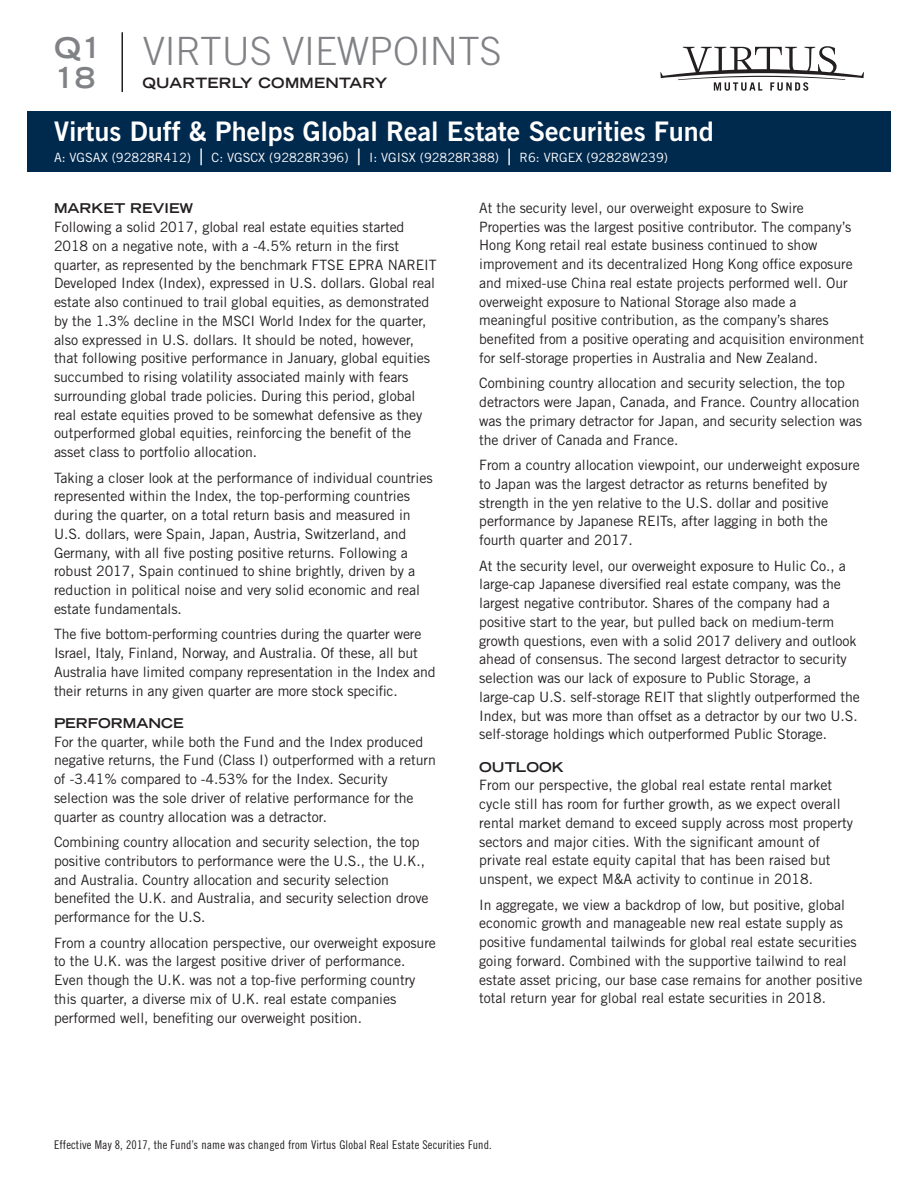
<style>
.page{position:relative;width:918px;height:1188px;background:#fff}
.page>*{position:absolute;margin:0;border:0;box-sizing:border-box;transform-origin:0 0}
.t1{font:300 39px "Trade Gothic LT Std";color:#808285}
.t2{font:700 expanded 28.5px/30px "Trade Gothic LH";color:#808285}
.t3{font:27px "Trade Gothic LT Std Bd 2";color:#fff}
.t4{font:14.25px/18.8px "Trade Gothic LT Std";letter-spacing:-.005em;color:#231f20}
.t5{font:700 expanded 14.25px "Trade Gothic LH";letter-spacing:.02em;color:#231f20}
.t6{font:700 expanded 13.5px "Trade Gothic LH";color:#231f20}
.t7{font:12.75px "Trade Gothic LT Std";color:#fff}
.t8{font:12px "Trade Gothic LT Std Cn 18";letter-spacing:.01em;color:#231f20}
.s1{font-size:22.5px}
</style>
<div class="page">
<hr style="left:122px;top:32px;width:1px;height:60px;background:#231f20">
<div style="left:27px;top:111px;width:864px;height:61px;background:#00294e"></div>
<svg style="left:660px;top:46px;width:204px;height:45px"></svg>
<h1 class="t1" style="left:143px;top:28px;width:360px">VIRTUS VIEWPOINTS</h1>
<p class="t5" style="left:142px;top:74px;width:246px">QUARTERLY COMMENTARY</p>
<h2 class="t2" style="left:54px;top:32px;width:49px">Q1<br>18</h2>
<h3 class="t3" style="left:54px;top:115px;width:661px">Virtus Duff &amp; Phelps Global Real Estate Securities Fund</h3>
<p class="t7" style="left:54px;top:150px;width:616px">A: VGSAX (92828R412) <span class="s1">|</span> C: VGSCX (92828R396) <span class="s1">|</span> I: VGISX (92828R388) <span class="s1">|</span> R6: VRGEX (92828W239)</p>
<p class="t6" style="left:54px;top:200px;width:141px">MARKET REVIEW</p>
<p class="t4" style="left:54px;top:217px;width:384px">Following a solid 2017, global real estate equities started 2018 on a negative note, with a -4.5% return in the first quarter, as represented by the benchmark FTSE EPRA NAREIT Developed Index (Index), expressed in U.S. dollars. Global real estate also continued to trail global equities, as demonstrated by the 1.3% decline in the MSCI World Index for the quarter, also expressed in U.S. dollars. It should be noted, however, that following positive performance in January, global equities succumbed to rising volatility associated mainly with fears surrounding global trade policies. During this period, global real estate equities proved to be somewhat defensive as they outperformed global equities, reinforcing the benefit of the asset class to portfolio allocation.</p>
<p class="t4" style="left:54px;top:468px;width:380px">Taking a closer look at the performance of individual countries represented within the Index, the top-performing countries during the quarter, on a total return basis and measured in U.S. dollars, were Spain, Japan, Austria, Switzerland, and Germany, with all five posting positive returns. Following a robust 2017, Spain continued to shine brightly, driven by a reduction in political noise and very solid economic and real estate fundamentals.</p>
<p class="t4" style="left:54px;top:625px;width:383px">The five bottom-performing countries during the quarter were Israel, Italy, Finland, Norway, and Australia. Of these, all but Australia have limited company representation in the Index and their returns in any given quarter are more stock specific.</p>
<p class="t6" style="left:54px;top:714px;width:131px">PERFORMANCE</p>
<p class="t4" style="left:54px;top:732px;width:383px">For the quarter, while both the Fund and the Index produced negative returns, the Fund (Class I) outperformed with a return of -3.41% compared to -4.53% for the Index. Security selection was the sole driver of relative performance for the quarter as country allocation was a detractor.</p>
<p class="t4" style="left:54px;top:832px;width:376px">Combining country allocation and security selection, the top positive contributors to performance were the U.S., the U.K., and Australia. Country allocation and security selection benefited the U.K. and Australia, and security selection drove performance for the U.S.</p>
<p class="t4" style="left:54px;top:933px;width:384px">From a country allocation perspective, our overweight exposure to the U.K. was the largest positive driver of performance.<br>Even though the U.K. was not a top-five performing country this quarter, a diverse mix of U.K. real estate companies performed well, benefiting our overweight position.</p>
<p class="t4" style="left:479px;top:198px;width:386px">At the security level, our overweight exposure to Swire Properties was the largest positive contributor. The company’s Hong Kong retail real estate business continued to show improvement and its decentralized Hong Kong office exposure and mixed-use China real estate projects performed well. Our overweight exposure to National Storage also made a meaningful positive contribution, as the company’s shares benefited from a positive operating and acquisition environment for self-storage properties in Australia and New Zealand.</p>
<p class="t4" style="left:479px;top:374px;width:384px">Combining country allocation and security selection, the top detractors were Japan, Canada, and France. Country allocation was the primary detractor for Japan, and security selection was the driver of Canada and France.</p>
<p class="t4" style="left:479px;top:455px;width:382px">From a country allocation viewpoint, our underweight exposure to Japan was the largest detractor as returns benefited by strength in the yen relative to the U.S. dollar and positive performance by Japanese REITs, after lagging in both the fourth quarter and 2017.</p>
<p class="t4" style="left:479px;top:556px;width:382px">At the security level, our overweight exposure to Hulic Co., a large-cap Japanese diversified real estate company, was the largest negative contributor. Shares of the company had a positive start to the year, but pulled back on medium-term growth questions, even with a solid 2017 delivery and outlook ahead of consensus. The second largest detractor to security selection was our lack of exposure to Public Storage, a large-cap U.S. self-storage REIT that slightly outperformed the Index, but was more than offset as a detractor by our two U.S. self-storage holdings which outperformed Public Storage.</p>
<p class="t6" style="left:479px;top:758px;width:86px">OUTLOOK</p>
<p class="t4" style="left:479px;top:776px;width:375px">From our perspective, the global real estate rental market cycle still has room for further growth, as we expect overall rental market demand to exceed supply across most property sectors and major cities. With the significant amount of private real estate equity capital that has been raised but unspent, we expect M&amp;A activity to continue in 2018.</p>
<p class="t4" style="left:479px;top:895px;width:385px">In aggregate, we view a backdrop of low, but positive, global economic growth and manageable new real estate supply as positive fundamental tailwinds for global real estate securities going forward. Combined with the supportive tailwind to real estate asset pricing, our base case remains for another positive total return year for global real estate securities in 2018.</p>
<p class="t8" style="left:54px;top:1138px;width:439px">Effective May 8, 2017, the Fund’s name was changed from Virtus Global Real Estate Securities Fund.</p>
</div>
